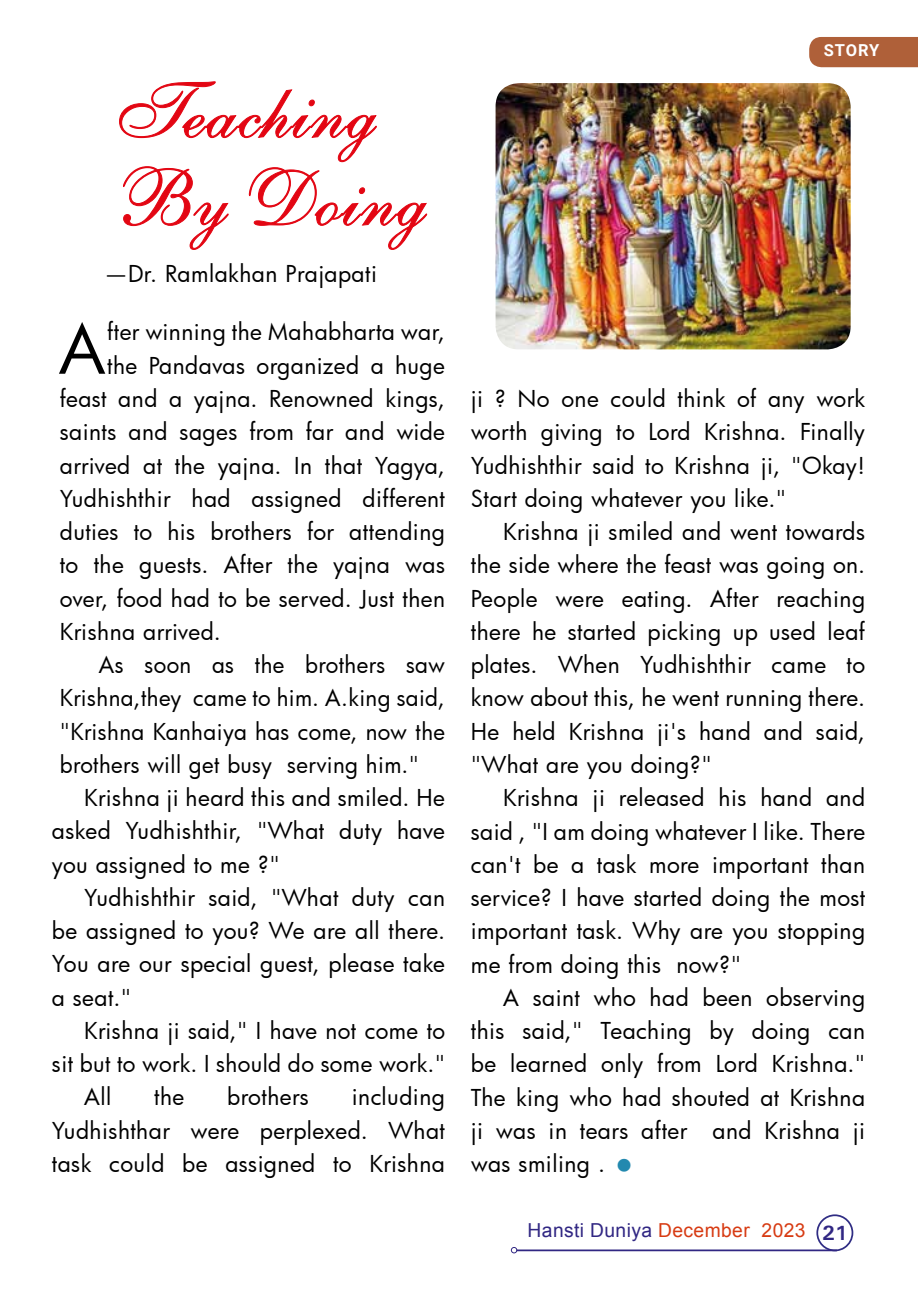
<style>
.page{position:relative;width:918px;height:1300px;background:#fff}
.page>*{position:absolute;margin:0;border:0;box-sizing:border-box;transform-origin:0 0}
.t1{font:77.35px/87.7px "English 111 Vivace BT";letter-spacing:.02em;color:#e30613}
.t2{font:66.85px "Futura";color:#000}
.t3{font:22.75px/33.2px "Futura";letter-spacing:.02em;color:#000;text-align:justify}
.t4{font:19.25px "Arial";letter-spacing:.02em;color:#312783}
.t5{font:700 16.45px "Roboto";letter-spacing:.05em;color:#fff}
.s1{color:#d73b13}
.s2{font-family:"Univers";font-weight:700;font-size:20.65px}
</style>
<div class="page">
<svg style="left:815px;top:1214px;width:39px;height:38px"></svg>
<hr style="left:516px;top:1249px;width:321px;height:2px;background:#312783">
<svg style="left:511px;top:1247px;width:6px;height:6px"></svg>
<div style="left:809px;top:37px;width:109px;height:30px;background:#af6039"></div>
<svg style="left:119px;top:81px;width:309px;height:169px"></svg>
<img style="left:495px;top:83px;width:355px;height:266px">
<h1 class="t1" style="left:112px;top:70px;width:316px">Teaching<br>By Doing</h1>
<p class="t3" style="left:105px;top:256px;width:274px">—Dr. Ramlakhan Prajapati</p>
<h2 class="t2" style="left:59px;top:304px;width:48px">A</h2>
<p class="t3" style="left:107px;top:315px;width:339px">fter winning the Mahabharta war,</p>
<p class="t3" style="left:107px;top:348px;width:339px">the Pandavas organized a huge</p>
<p class="t3" style="left:60px;top:381px;width:387px">feast and a yajna. Renowned kings,</p>
<p class="t3" style="left:60px;top:415px;width:387px">saints and sages from far and wide</p>
<p class="t3" style="left:60px;top:448px;width:387px">arrived at the yajna. In that Yagya,</p>
<p class="t3" style="left:60px;top:481px;width:387px">Yudhishthir had assigned different</p>
<p class="t3" style="left:60px;top:515px;width:387px">duties to his brothers for attending</p>
<p class="t3" style="left:60px;top:548px;width:387px">to the guests. After the yajna was</p>
<p class="t3" style="left:60px;top:581px;width:387px">over, food had to be served. Just then</p>
<p class="t3" style="left:60px;top:614px;width:162px">Krishna arrived.</p>
<p class="t3" style="left:99px;top:647px;width:348px">As soon as the brothers saw</p>
<p class="t3" style="left:60px;top:681px;width:387px">Krishna,they came to him. A.king said,</p>
<p class="t3" style="left:60px;top:714px;width:387px">"Krishna Kanhaiya has come, now the</p>
<p class="t3" style="left:60px;top:747px;width:361px">brothers will get busy serving him."</p>
<p class="t3" style="left:84px;top:780px;width:362px">Krishna ji heard this and smiled. He</p>
<p class="t3" style="left:52px;top:814px;width:395px">asked Yudhishthir, "What duty have</p>
<p class="t3" style="left:52px;top:847px;width:229px">you assigned to me ?"</p>
<p class="t3" style="left:84px;top:880px;width:362px">Yudhishthir said, "What duty can</p>
<p class="t3" style="left:52px;top:914px;width:395px">be assigned to you? We are all there.</p>
<p class="t3" style="left:52px;top:947px;width:394px">You are our special guest, please take</p>
<p class="t3" style="left:52px;top:980px;width:81px">a seat."</p>
<p class="t3" style="left:84px;top:1013px;width:362px">Krishna ji said," I have not come to</p>
<p class="t3" style="left:52px;top:1046px;width:395px">sit but to work. I should do some work."</p>
<p class="t3" style="left:84px;top:1080px;width:28px">All</p>
<p class="t3" style="left:154px;top:1080px;width:32px">the</p>
<p class="t3" style="left:227px;top:1080px;width:83px">brothers</p>
<p class="t3" style="left:52px;top:1080px;width:395px;text-indent:300px">including Yudhishthar were perplexed. What task could be assigned to Krishna</p>
<p class="t5" style="left:824px;top:38px;width:57px">STORY</p>
<p class="t3" style="left:471px;top:382px;width:396px">ji ? No one could think of any work worth giving to Lord Krishna. Finally Yudhishthir said to Krishna ji, "Okay!<br>Start doing whatever you like."</p>
<p class="t3" style="left:471px;top:515px;width:396px;text-indent:32px">Krishna ji smiled and went towards the side where the feast was going on.<br>People were eating. After reaching there he started picking up used leaf plates. When Yudhishthir came to know about this, he went running there.<br>He held Krishna ji's hand and said, "What are you doing?"</p>
<p class="t3" style="left:471px;top:781px;width:396px;text-indent:32px">Krishna ji released his hand and said , "I am doing whatever I like. There can't be a task more important than service? I have started doing the most important task. Why are you stopping me from doing this now?"</p>
<p class="t3" style="left:471px;top:980px;width:396px;text-indent:32px">A saint who had been observing this said," Teaching by doing can be learned only from Lord Krishna." The king who had shouted at Krishna ji was in tears after and Krishna ji was smiling .</p>
<p class="t4" style="left:528px;top:1217px;width:322px">Hansti Duniya <span class="s1">December 2023</span> <span class="s2">21</span></p>
</div>
